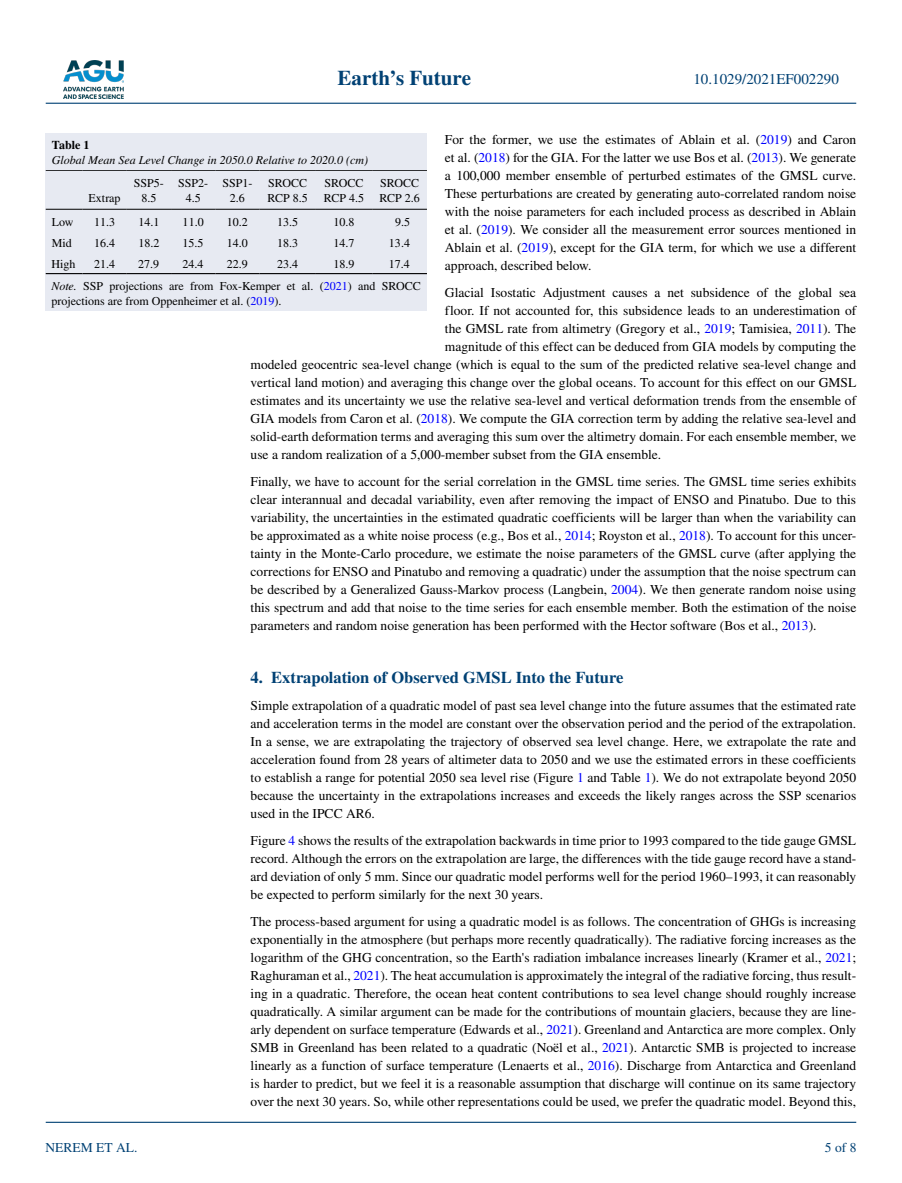
<style>
.page{position:relative;width:902px;height:1183px;background:#fff}
.page>*{position:absolute;margin:0;border:0;box-sizing:border-box;transform-origin:0 0}
.t1{font:700 21px "STIX";color:#004174}
.t2{font:700 16.5px "STIX";color:#004174}
.t3{font:15px "STIX";color:#004174}
.t4{font:13.5px/18px "STIX";color:#000;text-align:justify}
.t5{font:13.5px "STIX";color:#004174}
.t6{font:12px/15px "STIX";color:#000}
.t7{font:italic 12px "STIX";color:#000}
.t8{font:700 12px "STIX";color:#000}
.s1{color:#00f}
.s2{font-style:italic}
</style>
<div class="page">
<img style="left:63px;top:60px;width:60px;height:39px">
<hr style="left:46px;top:103px;width:810px;height:1px;background:#004174">
<hr style="left:46px;top:1121px;width:810px;height:1px;background:#004174">
<div style="left:46px;top:170px;width:381px;height:141px;background:#e7eaf2"></div>
<hr style="left:46px;top:170px;width:36px;height:1px;background:#000">
<hr style="left:46px;top:209px;width:36px;height:1px;background:#000">
<hr style="left:82px;top:170px;width:45px;height:1px;background:#000">
<hr style="left:82px;top:209px;width:45px;height:1px;background:#000">
<hr style="left:127px;top:170px;width:44px;height:1px;background:#000">
<hr style="left:127px;top:209px;width:44px;height:1px;background:#000">
<hr style="left:171px;top:170px;width:44px;height:1px;background:#000">
<hr style="left:171px;top:209px;width:44px;height:1px;background:#000">
<hr style="left:215px;top:170px;width:44px;height:1px;background:#000">
<hr style="left:215px;top:209px;width:44px;height:1px;background:#000">
<hr style="left:259px;top:170px;width:57px;height:1px;background:#000">
<hr style="left:259px;top:209px;width:57px;height:1px;background:#000">
<hr style="left:316px;top:170px;width:56px;height:1px;background:#000">
<hr style="left:316px;top:209px;width:56px;height:1px;background:#000">
<hr style="left:372px;top:170px;width:55px;height:1px;background:#000">
<hr style="left:372px;top:209px;width:55px;height:1px;background:#000">
<hr style="left:46px;top:273px;width:36px;height:1px;background:#000">
<hr style="left:82px;top:273px;width:45px;height:1px;background:#000">
<hr style="left:127px;top:273px;width:44px;height:1px;background:#000">
<hr style="left:171px;top:273px;width:44px;height:1px;background:#000">
<hr style="left:215px;top:273px;width:44px;height:1px;background:#000">
<hr style="left:259px;top:273px;width:57px;height:1px;background:#000">
<hr style="left:316px;top:273px;width:56px;height:1px;background:#000">
<hr style="left:372px;top:273px;width:55px;height:1px;background:#000">
<div style="left:46px;top:134px;width:381px;height:36px;background:#e7eaf2"></div>
<h1 class="t1" style="left:337px;top:66px;width:135px">Earth’s Future</h1>
<p class="t3" style="left:693px;top:69px;width:147px">10.1029/2021EF002290</p>
<p class="t4" style="left:445px;top:131px;width:413px">For the former, we use the estimates of Ablain et al. (<span class="s1">2019</span>) and Caron et al. (<span class="s1">2018</span>) for the GIA. For the latter we use Bos et al. (<span class="s1">2013</span>). We generate a 100,000 member ensemble of perturbed estimates of the GMSL curve.<br>These perturbations are created by generating auto-correlated random noise with the noise parameters for each included process as described in Ablain et al. (<span class="s1">2019</span>). We consider all the measurement error sources mentioned in Ablain et al. (<span class="s1">2019</span>), except for the GIA term, for which we use a different approach, described below.</p>
<p class="t4" style="left:445px;top:284px;width:413px">Glacial Isostatic Adjustment causes a net subsidence of the global sea</p>
<p class="t4" style="left:445px;top:302px;width:413px">floor. If not accounted for, this subsidence leads to an underestimation of</p>
<p class="t4" style="left:445px;top:320px;width:412px">the GMSL rate from altimetry (Gregory et al., <span class="s1">2019</span>; Tamisiea, <span class="s1">2011</span>). The</p>
<p class="t4" style="left:445px;top:338px;width:413px">magnitude of this effect can be deduced from GIA models by computing the</p>
<p class="t4" style="left:250px;top:356px;width:607px">modeled geocentric sea-level change (which is equal to the sum of the predicted relative sea-level change and</p>
<p class="t4" style="left:250px;top:374px;width:607px">vertical land motion) and averaging this change over the global oceans. To account for this effect on our GMSL</p>
<p class="t4" style="left:250px;top:392px;width:607px">estimates and its uncertainty we use the relative sea-level and vertical deformation trends from the ensemble of</p>
<p class="t4" style="left:250px;top:410px;width:607px">GIA models from Caron et al. (<span class="s1">2018</span>). We compute the GIA correction term by adding the relative sea-level and</p>
<p class="t4" style="left:250px;top:428px;width:607px">solid-earth deformation terms and averaging this sum over the altimetry domain. For each ensemble member, we</p>
<p class="t4" style="left:250px;top:446px;width:412px">use a random realization of a 5,000-member subset from the GIA ensemble.</p>
<p class="t4" style="left:250px;top:473px;width:607px">Finally, we have to account for the serial correlation in the GMSL time series. The GMSL time series exhibits clear interannual and decadal variability, even after removing the impact of ENSO and Pinatubo. Due to this variability, the uncertainties in the estimated quadratic coefficients will be larger than when the variability can be approximated as a white noise process (e.g., Bos et al., <span class="s1">2014</span>; Royston et al., <span class="s1">2018</span>). To account for this uncer&shy;tainty in the Monte-Carlo procedure, we estimate the noise parameters of the GMSL curve (after applying the corrections for ENSO and Pinatubo and removing a quadratic) under the assumption that the noise spectrum can be described by a Generalized Gauss-Markov process (Langbein, <span class="s1">2004</span>). We then generate random noise using this spectrum and add that noise to the time series for each ensemble member. Both the estimation of the noise parameters and random noise generation has been performed with the Hector software (Bos et al., <span class="s1">2013</span>).</p>
<p class="t2" style="left:250px;top:667px;width:374px">4. Extrapolation of Observed GMSL Into the Future</p>
<p class="t4" style="left:250px;top:697px;width:607px">Simple extrapolation of a quadratic model of past sea level change into the future assumes that the estimated rate and acceleration terms in the model are constant over the observation period and the period of the extrapolation.<br>In a sense, we are extrapolating the trajectory of observed sea level change. Here, we extrapolate the rate and acceleration found from 28 years of altimeter data to 2050 and we use the estimated errors in these coefficients to establish a range for potential 2050 sea level rise (Figure <span class="s1">1</span> and Table <span class="s1">1</span>). We do not extrapolate beyond 2050 because the uncertainty in the extrapolations increases and exceeds the likely ranges across the SSP scenarios used in the IPCC AR6.</p>
<p class="t4" style="left:250px;top:832px;width:607px">Figure <span class="s1">4</span> shows the results of the extrapolation backwards in time prior to 1993 compared to the tide gauge GMSL record. Although the errors on the extrapolation are large, the differences with the tide gauge record have a stand&shy;ard deviation of only 5 mm. Since our quadratic model performs well for the period 1960–1993, it can reasonably be expected to perform similarly for the next 30 years.</p>
<p class="t4" style="left:250px;top:913px;width:607px">The process-based argument for using a quadratic model is as follows. The concentration of GHGs is increasing exponentially in the atmosphere (but perhaps more recently quadratically). The radiative forcing increases as the logarithm of the GHG concentration, so the Earth's radiation imbalance increases linearly (Kramer et al., <span class="s1">2021</span>; Raghuraman et al., <span class="s1">2021</span>). The heat accumulation is approximately the integral of the radiative forcing, thus result&shy;ing in a quadratic. Therefore, the ocean heat content contributions to sea level change should roughly increase quadratically. A similar argument can be made for the contributions of mountain glaciers, because they are line&shy;arly dependent on surface temperature (Edwards et al., <span class="s1">2021</span>). Greenland and Antarctica are more complex. Only SMB in Greenland has been related to a quadratic (Noël et al., <span class="s1">2021</span>). Antarctic SMB is projected to increase linearly as a function of surface temperature (Lenaerts et al., <span class="s1">2016</span>). Discharge from Antarctica and Greenland is harder to predict, but we feel it is a reasonable assumption that discharge will continue on its same trajectory over the next 30 years. So, while other representations could be used, we prefer the quadratic model. Beyond this,</p>
<p class="t8" style="left:52px;top:137px;width:39px">Table 1</p>
<p class="t7" style="left:52px;top:151px;width:318px">Global Mean Sea Level Change in 2050.0 Relative to 2020.0 (cm)</p>
<p class="t6" style="left:134px;top:176px;width:32px;text-align:center">SSP5-<br>8.5</p>
<p class="t6" style="left:178px;top:176px;width:32px;text-align:center">SSP2-<br>4.5</p>
<p class="t6" style="left:222px;top:176px;width:32px;text-align:center">SSP1-<br>2.6</p>
<p class="t6" style="left:267px;top:176px;width:42px">SROCC<br>RCP 8.5</p>
<p class="t6" style="left:324px;top:176px;width:42px">SROCC<br>RCP 4.5</p>
<p class="t6" style="left:379px;top:176px;width:42px">SROCC<br>RCP 2.6</p>
<p class="t6" style="left:89px;top:191px;width:33px">Extrap</p>
<p class="t6" style="left:52px;top:215px;width:23px">Low</p>
<p class="t6" style="left:94px;top:215px;width:22px">11.3</p>
<p class="t6" style="left:138px;top:215px;width:22px">14.1</p>
<p class="t6" style="left:183px;top:215px;width:22px">11.0</p>
<p class="t6" style="left:227px;top:215px;width:22px">10.2</p>
<p class="t6" style="left:277px;top:215px;width:22px">13.5</p>
<p class="t6" style="left:333px;top:215px;width:22px">10.8</p>
<p class="t6" style="left:395px;top:215px;width:16px">9.5</p>
<p class="t6" style="left:52px;top:236px;width:22px">Mid</p>
<p class="t6" style="left:94px;top:236px;width:22px">16.4</p>
<p class="t6" style="left:138px;top:236px;width:22px">18.2</p>
<p class="t6" style="left:183px;top:236px;width:22px">15.5</p>
<p class="t6" style="left:227px;top:236px;width:22px">14.0</p>
<p class="t6" style="left:277px;top:236px;width:22px">18.3</p>
<p class="t6" style="left:333px;top:236px;width:22px">14.7</p>
<p class="t6" style="left:389px;top:236px;width:22px">13.4</p>
<p class="t6" style="left:52px;top:257px;width:25px">High</p>
<p class="t6" style="left:94px;top:257px;width:22px">21.4</p>
<p class="t6" style="left:138px;top:257px;width:22px">27.9</p>
<p class="t6" style="left:182px;top:257px;width:22px">24.4</p>
<p class="t6" style="left:227px;top:257px;width:22px">22.9</p>
<p class="t6" style="left:277px;top:257px;width:22px">23.4</p>
<p class="t6" style="left:333px;top:257px;width:22px">18.9</p>
<p class="t6" style="left:52px;top:253px;width:370px;line-height:22.5px;text-indent:337px">17.4<br><span class="s2">Note.</span> SSP projections are from Fox-Kemper et al. (<span class="s1">2021</span>) and SROCC</p>
<p class="t6" style="left:52px;top:294px;width:231px">projections are from Oppenheimer et al. (<span class="s1">2019</span>).</p>
<p class="t5" style="left:45px;top:1138px;width:93px">NEREM ET AL.</p>
<p class="t5" style="left:824px;top:1138px;width:33px">5 of 8</p>
</div>
